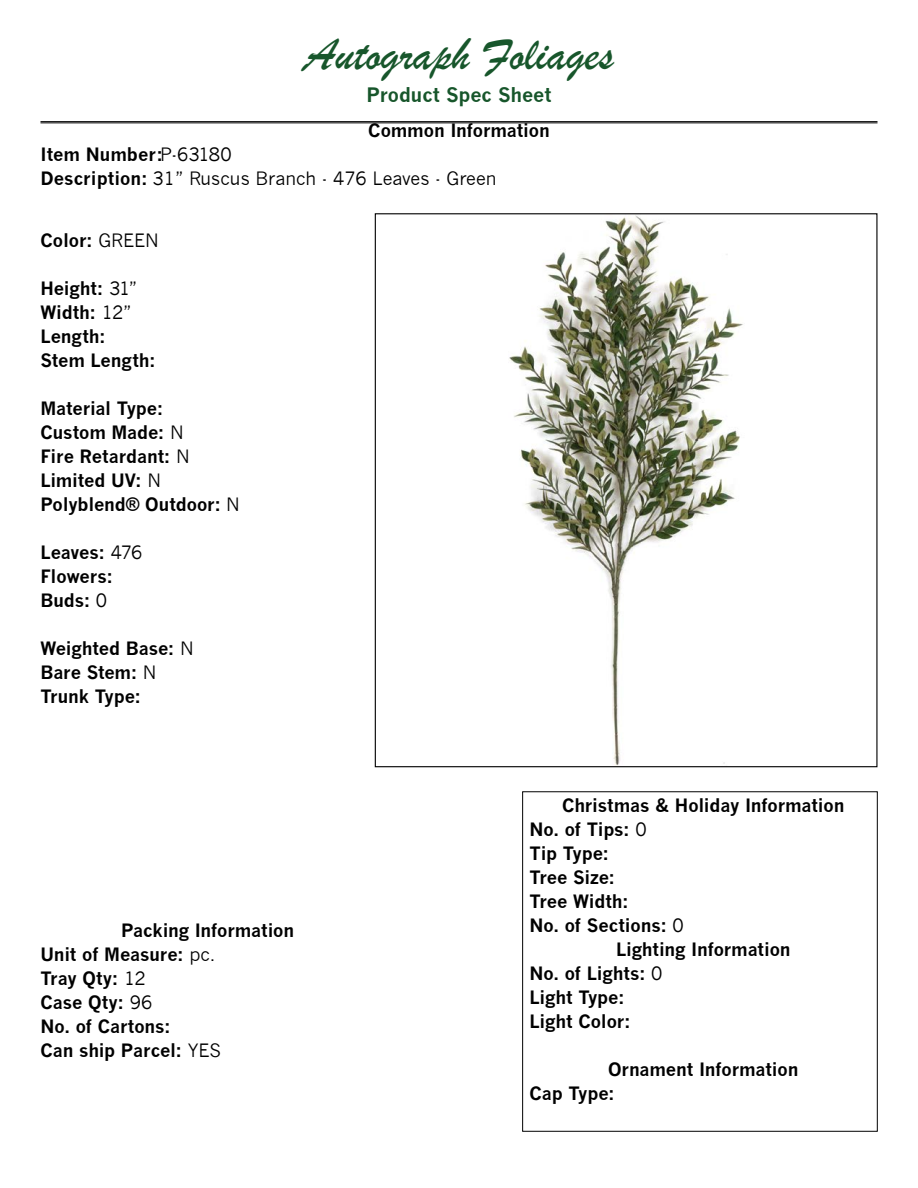
<style>
.page{position:relative;width:918px;height:1188px;background:#fff}
.page>*{position:absolute;margin:0;border:0;box-sizing:border-box;transform-origin:0 0}
.t1{font:48px "Brush Script";color:#17562b}
.t2{font:700 19.5px "News Gothic";letter-spacing:-.005em;color:#17562b}
.t3{font:700 18px/24px "News Gothic";letter-spacing:-.01em;color:#000}
.t4{font:18px/24px "News Gothic";color:#000}
.s1{font-weight:700}
.s2{font-weight:400}
</style>
<div class="page">
<div style="left:522px;top:792px;width:356px;height:339px;border:1px solid #000"></div>
<hr style="left:40px;top:121px;width:838px;height:1px;background:#000">
<hr style="left:40px;top:123px;width:838px;height:1px;background:#000">
<img style="left:509px;top:215px;width:234px;height:550px">
<h1 class="t1" style="left:304px;top:23px;width:311px">Autograph Foliages</h1>
<p class="t2" style="left:367px;top:83px;width:186px">Product Spec Sheet</p>
<p class="t3" style="left:368px;top:118px;width:183px">Common Information</p>
<p class="t4" style="left:40px;top:142px;width:457px"><span class="s1">Item Number:</span>P-63180<br><span class="s1">Description:</span> 31” Ruscus Branch - 476 Leaves - Green</p>
<p class="t3" style="left:40px;top:229px;width:120px">Color: <span class="s2">GREEN</span></p>
<p class="t3" style="left:40px;top:277px;width:117px">Height: <span class="s2">31”<br></span>Width: <span class="s2">12”<br></span>Length:<br>Stem Length:</p>
<p class="t3" style="left:40px;top:397px;width:151px">Material Type:<br>Custom Made: <span class="s2">N<br></span>Fire Retardant: <span class="s2">N<br></span>Limited UV: <span class="s2">N</span></p>
<p class="t3" style="left:40px;top:493px;width:201px">Polyblend® Outdoor: <span class="s2">N</span></p>
<p class="t3" style="left:40px;top:541px;width:103px">Leaves: <span class="s2">476<br></span>Flowers:<br>Buds: <span class="s2">0</span></p>
<p class="t3" style="left:40px;top:637px;width:155px">Weighted Base: <span class="s2">N<br></span>Bare Stem: <span class="s2">N<br></span>Trunk Type:</p>
<p class="t3" style="left:121px;top:918px;width:175px">Packing Information</p>
<p class="t3" style="left:40px;top:942px;width:182px">Unit of Measure: <span class="s2">pc.<br></span>Tray Qty: <span class="s2">12<br></span>Case Qty: <span class="s2">96<br></span>No. of Cartons:<br>Can ship Parcel: <span class="s2">YES</span></p>
<p class="t3" style="left:562px;top:793px;width:284px">Christmas &amp; Holiday Information</p>
<p class="t3" style="left:530px;top:817px;width:156px">No. of Tips: <span class="s2">0<br></span>Tip Type:<br>Tree Size:<br>Tree Width:<br>No. of Sections: <span class="s2">0</span></p>
<p class="t3" style="left:616px;top:937px;width:176px">Lighting Information</p>
<p class="t3" style="left:530px;top:961px;width:134px">No. of Lights: <span class="s2">0<br></span>Light Type:<br>Light Color:</p>
<p class="t3" style="left:608px;top:1057px;width:192px">Ornament Information</p>
<p class="t3" style="left:530px;top:1081px;width:87px">Cap Type:</p>
</div>
